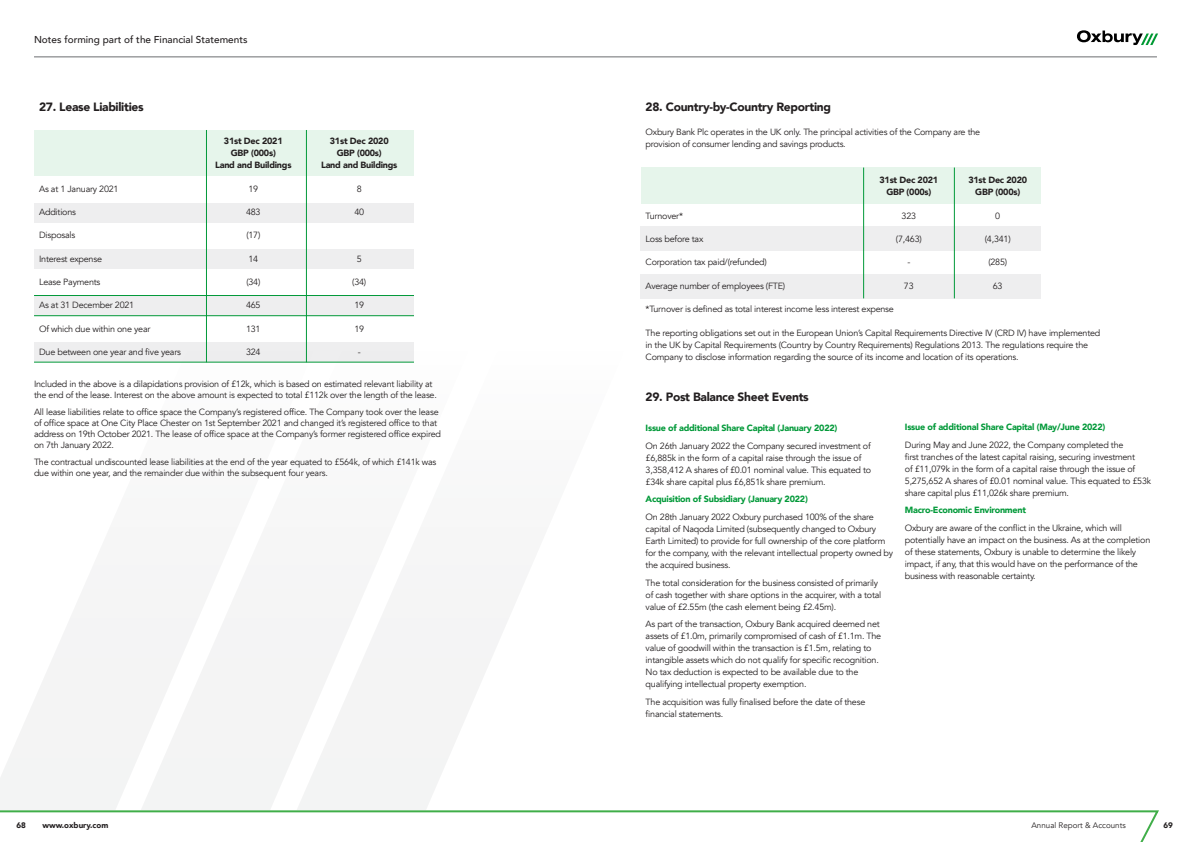
<style>
.page{position:relative;width:1191px;height:842px;background:#fff}
.page>*{position:absolute;margin:0;border:0;box-sizing:border-box;transform-origin:0 0}
.t1{font:900 12px "Avenir";letter-spacing:-.025em;color:#231f20}
.t2{font:500 10px "Avenir";color:#231f20}
.t3{font:9px/12px "Avenir";letter-spacing:-.025em;color:#231f20}
.t4{font:900 9px "Avenir";letter-spacing:-.025em;color:#029939}
.t5{font:900 9px "Avenir";letter-spacing:-.025em;color:#231f20}
.t6{font:8px "Avenir";color:#231f20}
.t7{font:900 8px "Avenir";color:#231f20}
</style>
<div class="page">
<svg style="left:0;top:810px;width:1159px;height:32px"></svg>
<div style="left:34px;top:203px;width:380px;height:20px;background:#eeeeef"></div>
<div style="left:34px;top:249px;width:380px;height:20px;background:#eeeeef"></div>
<div style="left:34px;top:296px;width:380px;height:19px;background:#eeeeef"></div>
<div style="left:34px;top:342px;width:380px;height:20px;background:#eeeeef"></div>
<svg style="left:1077px;top:30px;width:81px;height:15px"></svg>
<hr style="left:34px;top:57px;width:1123px;height:1px;background:#6c6d70">
<div style="left:34px;top:130px;width:380px;height:45px;background:#e6f5eb"></div>
<hr style="left:206px;top:130px;width:1px;height:232px;background:#029939">
<hr style="left:306px;top:130px;width:1px;height:232px;background:#029939">
<hr style="left:34px;top:315px;width:380px;height:1px;background:#029939">
<hr style="left:34px;top:295px;width:380px;height:1px;background:#029939">
<div style="left:641px;top:226px;width:400px;height:24px;background:#eeeeef"></div>
<div style="left:641px;top:274px;width:400px;height:24px;background:#eeeeef"></div>
<div style="left:641px;top:168px;width:400px;height:36px;background:#e6f5eb"></div>
<hr style="left:863px;top:168px;width:1px;height:130px;background:#029939">
<hr style="left:954px;top:168px;width:1px;height:130px;background:#029939">
<svg style="left:0;top:361px;width:141px;height:449px"></svg>
<svg style="left:141px;top:361px;width:155px;height:449px;fill:#f6f6f6"></svg>
<svg style="left:296px;top:347px;width:212px;height:463px"></svg>
<p class="t2" style="left:34px;top:30px;width:215px">Notes forming part of the Financial Statements</p>
<p class="t1" style="left:39px;top:97px;width:106px">27. Lease Liabilities</p>
<p class="t5" style="left:224px;top:133px;width:60px">31st Dec 2021</p>
<p class="t5" style="left:330px;top:133px;width:60px">31st Dec 2020</p>
<p class="t5" style="left:231px;top:145px;width:46px">GBP (000s)</p>
<p class="t5" style="left:337px;top:145px;width:46px">GBP (000s)</p>
<p class="t5" style="left:215px;top:157px;width:78px">Land and Buildings</p>
<p class="t5" style="left:321px;top:157px;width:78px">Land and Buildings</p>
<p class="t3" style="left:39px;top:183px;width:81px">As at 1 January 2021</p>
<p class="t3" style="left:248px;top:183px;width:11px">19</p>
<p class="t3" style="left:357px;top:183px;width:7px">8</p>
<p class="t3" style="left:39px;top:206px;width:38px">Additions</p>
<p class="t3" style="left:246px;top:206px;width:16px">483</p>
<p class="t3" style="left:354px;top:206px;width:11px">40</p>
<p class="t3" style="left:39px;top:229px;width:38px">Disposals</p>
<p class="t3" style="left:246px;top:229px;width:16px">(17)</p>
<p class="t3" style="left:39px;top:253px;width:64px">Interest expense</p>
<p class="t3" style="left:248px;top:253px;width:11px">14</p>
<p class="t3" style="left:357px;top:253px;width:7px">5</p>
<p class="t3" style="left:39px;top:276px;width:63px">Lease Payments</p>
<p class="t3" style="left:246px;top:276px;width:16px">(34)</p>
<p class="t3" style="left:352px;top:276px;width:16px">(34)</p>
<p class="t3" style="left:39px;top:299px;width:97px">As at 31 December 2021</p>
<p class="t3" style="left:246px;top:299px;width:16px">465</p>
<p class="t3" style="left:354px;top:299px;width:11px">19</p>
<p class="t3" style="left:39px;top:323px;width:113px">Of which due within one year</p>
<p class="t3" style="left:246px;top:323px;width:16px">131</p>
<p class="t3" style="left:354px;top:323px;width:11px">19</p>
<p class="t3" style="left:39px;top:346px;width:143px">Due between one year and five years</p>
<p class="t3" style="left:246px;top:346px;width:16px">324</p>
<p class="t3" style="left:358px;top:346px;width:4px">-</p>
<p class="t3" style="left:34px;top:379px;width:404px;line-height:11px">Included in the above is a dilapidations provision of £12k, which is based on estimated relevant liability at the end of the lease. Interest on the above amount is expected to total £112k over the length of the lease.</p>
<p class="t3" style="left:34px;top:406px;width:408px;line-height:11px">All lease liabilities relate to office space the Company’s registered office. The Company took over the lease of office space at One City Place Chester on 1st September 2021 and changed it’s registered office to that address on 19th October 2021. The lease of office space at the Company’s former registered office expired on 7th January 2022.</p>
<p class="t3" style="left:34px;top:456px;width:404px;line-height:11px">The contractual undiscounted lease liabilities at the end of the year equated to £564k, of which £141k was due within one year, and the remainder due within the subsequent four years.</p>
<p class="t1" style="left:645px;top:97px;width:187px">28. Country-by-Country Reporting</p>
<p class="t3" style="left:645px;top:126px;width:336px">Oxbury Bank Plc operates in the UK only. The principal activities of the Company are the provision of consumer lending and savings products.</p>
<p class="t5" style="left:879px;top:172px;width:60px">31st Dec 2021</p>
<p class="t5" style="left:968px;top:172px;width:60px">31st Dec 2020</p>
<p class="t5" style="left:886px;top:184px;width:46px">GBP (000s)</p>
<p class="t5" style="left:975px;top:184px;width:46px">GBP (000s)</p>
<p class="t3" style="left:645px;top:210px;width:39px">Turnover*</p>
<p class="t3" style="left:901px;top:210px;width:16px">323</p>
<p class="t3" style="left:995px;top:210px;width:7px">0</p>
<p class="t3" style="left:645px;top:233px;width:59px">Loss before tax</p>
<p class="t3" style="left:896px;top:233px;width:27px">(7,463)</p>
<p class="t3" style="left:984px;top:233px;width:27px">(4,341)</p>
<p class="t3" style="left:645px;top:256px;width:123px">Corporation tax paid/(refunded)</p>
<p class="t3" style="left:907px;top:256px;width:4px">-</p>
<p class="t3" style="left:988px;top:256px;width:20px">(285)</p>
<p class="t3" style="left:645px;top:280px;width:141px">Average number of employees (FTE)</p>
<p class="t3" style="left:904px;top:280px;width:11px">73</p>
<p class="t3" style="left:993px;top:280px;width:11px">63</p>
<p class="t3" style="left:645px;top:303px;width:250px">*Turnover is defined as total interest income less interest expense</p>
<p class="t3" style="left:645px;top:327px;width:456px">The reporting obligations set out in the European Union’s Capital Requirements Directive IV (CRD IV) have implemented in the UK by Capital Requirements (Country by Country Requirements) Regulations 2013. The regulations require the<br>Company to disclose information regarding the source of its income and location of its operations.</p>
<p class="t1" style="left:645px;top:387px;width:165px">29. Post Balance Sheet Events</p>
<p class="t4" style="left:645px;top:420px;width:193px">Issue of additional Share Capital (January 2022)</p>
<p class="t3" style="left:645px;top:440px;width:227px">On 26th January 2022 the Company secured investment of £6,885k in the form of a capital raise through the issue of 3,358,412 A shares of £0.01 nominal value. This equated to £34k share capital plus £6,851k share premium.</p>
<p class="t4" style="left:645px;top:491px;width:164px">Acquisition of Subsidiary (January 2022)</p>
<p class="t3" style="left:645px;top:511px;width:249px">On 28th January 2022 Oxbury purchased 100% of the share capital of Naqoda Limited (subsequently changed to Oxbury Earth Limited) to provide for full ownership of the core platform for the company, with the relevant intellectual property owned by the acquired business.</p>
<p class="t3" style="left:645px;top:577px;width:237px">The total consideration for the business consisted of primarily of cash together with share options in the acquirer, with a total value of £2.55m (the cash element being £2.45m).</p>
<p class="t3" style="left:645px;top:618px;width:237px">As part of the transaction, Oxbury Bank acquired deemed net assets of £1.0m, primarily compromised of cash of £1.1m. The value of goodwill within the transaction is £1.5m, relating to intangible assets which do not qualify for specific recognition.<br>No tax deduction is expected to be available due to the qualifying intellectual property exemption.</p>
<p class="t3" style="left:645px;top:696px;width:221px">The acquisition was fully finalised before the date of these financial statements.</p>
<p class="t4" style="left:905px;top:419px;width:202px">Issue of additional Share Capital (May/June 2022)</p>
<p class="t3" style="left:905px;top:439px;width:248px">During May and June 2022, the Company completed the<br>first tranches of the latest capital raising, securing investment<br>of £11,079k in the form of a capital raise through the issue of 5,275,652 A shares of £0.01 nominal value. This equated to £53k share capital plus £11,026k share premium.</p>
<p class="t4" style="left:905px;top:502px;width:123px">Macro-Economic Environment</p>
<p class="t3" style="left:905px;top:522px;width:247px">Oxbury are aware of the conflict in the Ukraine, which will potentially have an impact on the business. As at the completion of these statements, Oxbury is unable to determine the likely impact, if any, that this would have on the performance of the business with reasonable certainty.</p>
<p class="t7" style="left:17px;top:818px;width:11px">68</p>
<p class="t7" style="left:43px;top:818px;width:67px">www.oxbury.com</p>
<p class="t6" style="left:1031px;top:820px;width:96px">Annual Report &amp; Accounts</p>
<p class="t7" style="left:1163px;top:818px;width:11px">69</p>
</div>
